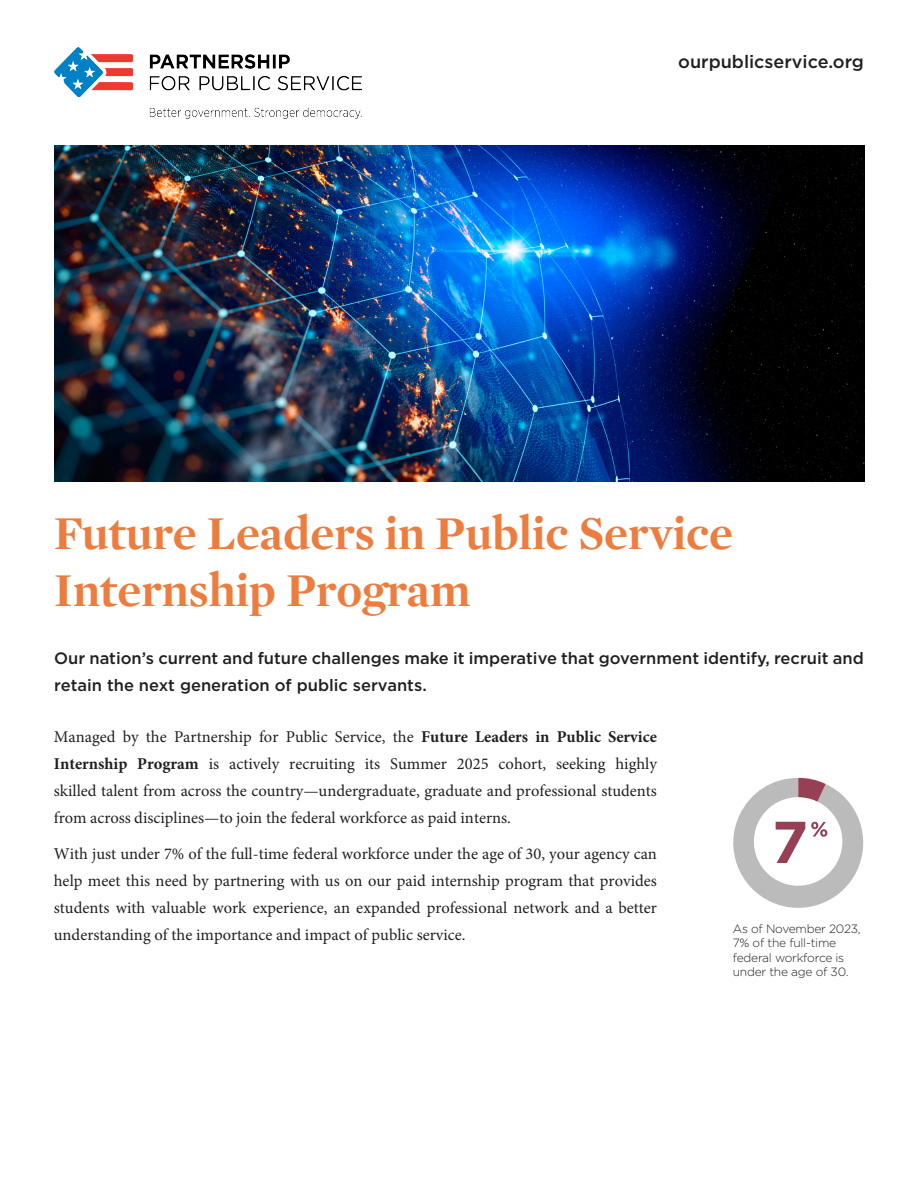
<style>
.page{position:relative;width:918px;height:1188px;background:#fff}
.page>*{position:absolute;margin:0;border:0;box-sizing:border-box;transform-origin:0 0}
.t1{font:700 48px/57.6px "Mercury Display";color:#ec7d3e}
.t2{font:500 18px "Gotham";color:#231f20}
.t3{font:16.5px/26.8px "Minion Pro";color:#231f20;text-align:justify}
.t4{font:500 16.5px/27px "Gotham";color:#231f20}
.t5{font:300 12px/14.4px "Gotham";letter-spacing:-.02em;color:#231f20}
.s1{font-weight:700}
</style>
<div class="page">
<img style="left:54px;top:48px;width:308px;height:70px">
<svg style="left:733px;top:778px;width:131px;height:130px"></svg>
<img style="left:54px;top:145px;width:810px;height:337px">
<p class="t2" style="left:678px;top:50px;width:187px">ourpublicservice.org</p>
<p class="t1" style="left:54px;top:502px;width:681px">Future Leaders in Public Service<br>Internship Program</p>
<p class="t4" style="left:54px;top:645px;width:811px">Our nation’s current and future challenges make it imperative that government identify, recruit and retain the next generation of public servants.</p>
<p class="t3" style="left:54px;top:724px;width:605px">Managed by the Partnership for Public Service, the <span class="s1">Future Leaders in Public Service Internship Program</span> is actively recruiting its Summer 2025 cohort, seeking highly skilled talent from across the country—undergraduate, graduate and professional students from across disciplines—to join the federal workforce as paid interns.</p>
<p class="t3" style="left:54px;top:840px;width:605px">With just under 7% of the full-time federal workforce under the age of 30, your agency can help meet this need by partnering with us on our paid internship program that provides students with valuable work experience, an expanded professional network and a better understanding of the importance and impact of public service.</p>
<p class="t5" style="left:733px;top:921px;width:129px">As of November 2023,<br>7% of the full-time federal workforce is under the age of 30.</p>
</div>
